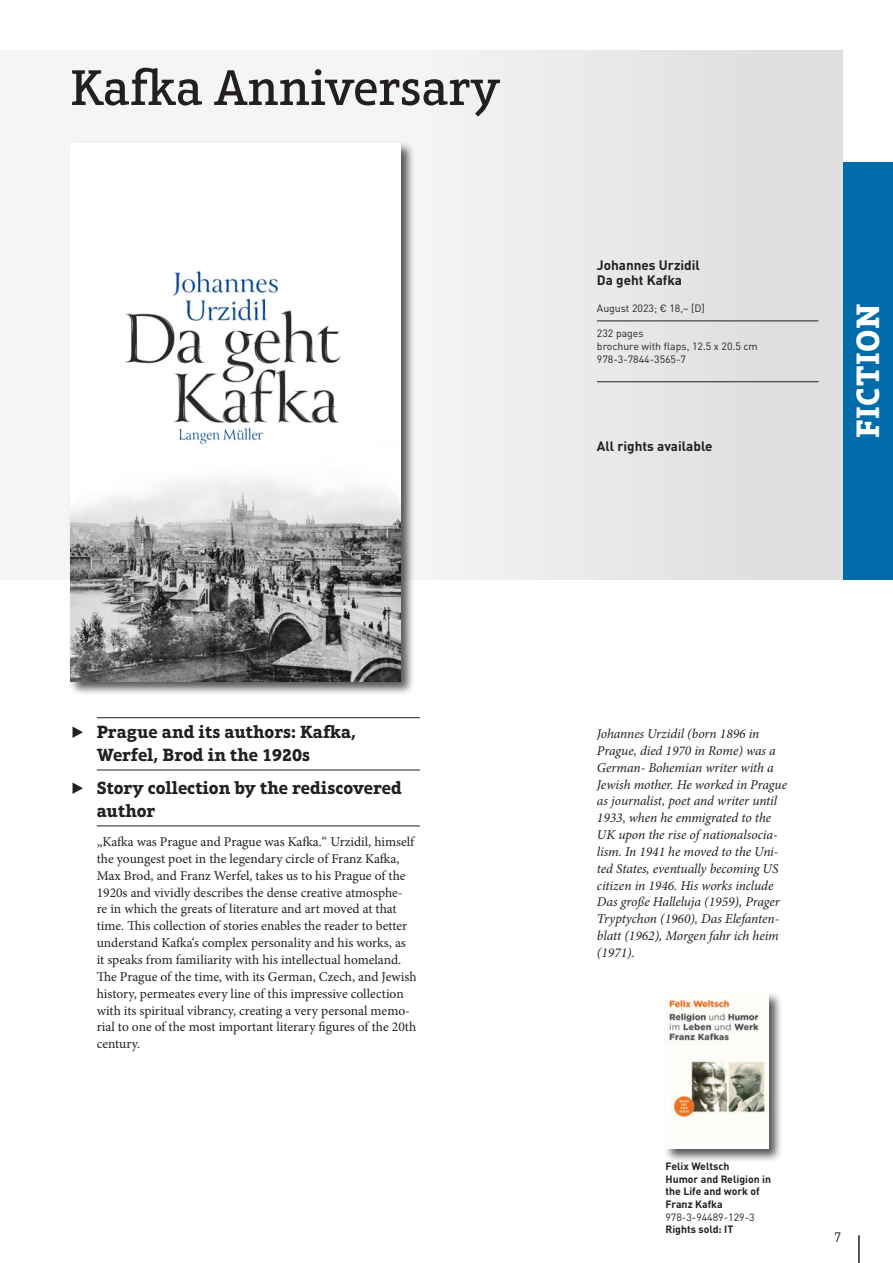
<style>
.page{position:relative;width:893px;height:1263px;background:#fff}
.page>*{position:absolute;margin:0;border:0;box-sizing:border-box;transform-origin:0 0}
.t1{font:500 51px "Aptifer Slab LT Pro";letter-spacing:-.01em;color:#231f20}
.Kategorie{font:700 33px "Aptifer Slab LT Pro";letter-spacing:.02em;color:#fff}
.t2{font:700 18px/23.7px "Aptifer Slab LT Pro";color:#231f20}
.Info{font:13.5px/16.8px "Minion Pro";color:#231f20}
.Autorentext{font:italic 13.5px/16.8px "Minion Pro";letter-spacing:-.005em;color:#231f20}
.Rights{font:700 13.5px "DINOT";color:#231f20}
.Titel{font:700 13.5px "DINOT";color:#231f20}
.Autor{font:700 13.5px "DINOT";color:#231f20}
.p_Body{font:13.5px "DINOT";color:#231f20}
.Titel_klein{font:700 10.5px/12.6px "DINOT";color:#231f20}
.allgemeine_Angaben{font:10.5px/12.8px "DINOT";color:#231f20}
.Datum___Preis{font:10.5px "DINOT";color:#231f20}
.Preis_klein{font:10.5px "DINOT";color:#231f20}
.Rights_klein{font:700 10.5px "DINOT";color:#231f20}
</style>
<div class="page">
<hr style="left:858px;top:1235px;width:2px;height:28px;background:#231f20">
<div style="left:842px;top:162px;width:51px;height:417px;background:#006daa"></div>
<div style="left:0;top:51px;width:842px;height:528px;background:linear-gradient(to right,#fafbfa,#e1e1e2)"></div>
<div style="left:663px;top:991px;width:120px;height:172px;background:#231f20;opacity:.75"></div>
<img style="left:665px;top:993px;width:104px;height:156px">
<div style="left:68px;top:141px;width:347px;height:554px;background:#231f20;opacity:.75"></div>
<img style="left:70px;top:144px;width:331px;height:537px">
<hr style="left:97px;top:717px;width:323px;height:1px;background:#231f20">
<hr style="left:97px;top:770px;width:323px;height:1px;background:#231f20">
<hr style="left:97px;top:826px;width:323px;height:1px;background:#231f20">
<hr style="left:597px;top:381px;width:221px;height:1px;background:#231f20">
<hr style="left:597px;top:321px;width:221px;height:1px;background:#231f20">
<h1 class="t1" style="left:70px;top:58px;width:432px">Kafka Anniversary</h1>
<p class="Titel" style="left:597px;top:256px;width:104px">Johannes Urzidil</p>
<p class="Autor" style="left:597px;top:271px;width:87px">Da geht Kafka</p>
<p class="Datum___Preis" style="left:597px;top:302px;width:109px">August 2023; € 18,– [D]</p>
<p class="allgemeine_Angaben" style="left:597px;top:327px;width:162px">232 pages<br>brochure with flaps, 12.5 x 20.5 cm<br>978-3-7844-3565-7</p>
<p class="Rights" style="left:597px;top:438px;width:117px">All rights available</p>
<p class="Kategorie" style="left:848px;top:438px;width:136px;rotate:-90deg">FICTION</p>
<p class="t2" style="left:97px;top:719px;width:261px;text-indent:-26px">▶ Prague and its authors: Kafka,<br>Werfel, Brod in the 1920s</p>
<p class="t2" style="left:97px;top:775px;width:307px;text-indent:-26px">▶ Story collection by the rediscovered author</p>
<p class="Info" style="left:97px;top:833px;width:321px">„Kafka was Prague and Prague was Kafka.“ Urzidil, himself the youngest poet in the legendary circle of Franz Kafka, Max Brod, and Franz Werfel, takes us to his Prague of the 1920s and vividly describes the dense creative atmosphe&shy;re in which the greats of literature and art moved at that time. This collection of stories enables the reader to better understand Kafka‘s complex personality and his works, as it speaks from familiarity with his intellectual homeland.<br>The Prague of the time, with its German, Czech, and Jewish history, permeates every line of this impressive collection with its spiritual vibrancy, creating a very personal memo&shy;rial to one of the most important literary figures of the 20th century.</p>
<p class="Autorentext" style="left:597px;top:725px;width:192px">Johannes Urzidil (born 1896 in<br>Prague, died 1970 in Rome) was a<br>German- Bohemian writer with a<br>Jewish mother. He worked in Prague as journalist, poet and writer until<br>1933, when he emmigrated to the<br>UK upon the rise of nationalsocia&shy;lism. In 1941 he moved to the Uni&shy;ted States, eventually becoming US citizen in 1946. His works include<br>Das große Halleluja (1959), Prager<br>Tryptychon (1960), Das Elefanten&shy;blatt (1962), Morgen fahr ich heim (1971).</p>
<p class="Titel_klein" style="left:665px;top:1159px;width:65px">Felix Weltsch</p>
<p class="Titel_klein" style="left:665px;top:1172px;width:107px">Humor and Religion in the Life and work of<br>Franz Kafka</p>
<p class="Preis_klein" style="left:665px;top:1210px;width:91px">978-3-94489-129-3</p>
<p class="Rights_klein" style="left:665px;top:1222px;width:69px">Rights sold: IT</p>
<p class="p_Body" style="left:834px;top:1229px;width:9px">7</p>
</div>
